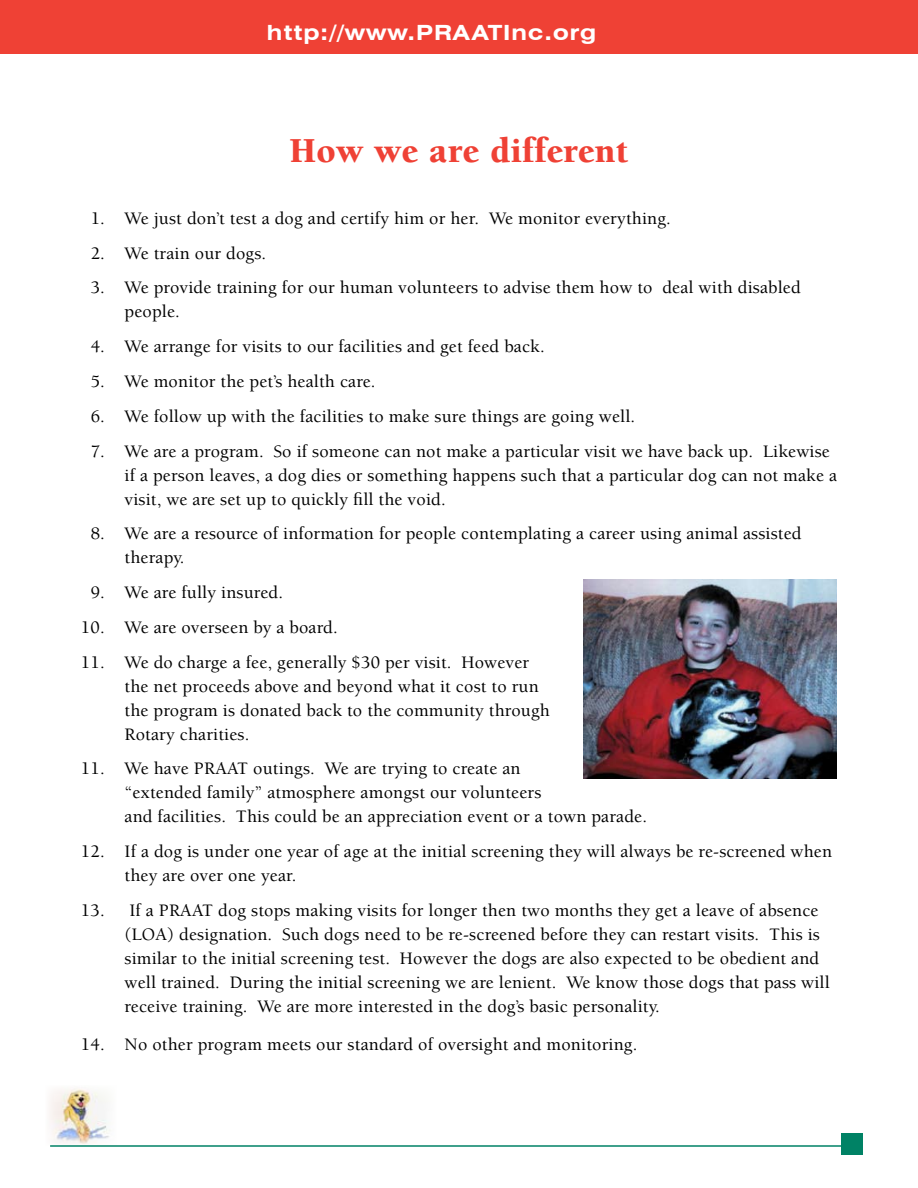
<style>
.page{position:relative;width:918px;height:1188px;background:#fff}
.page>*{position:absolute;margin:0;border:0;box-sizing:border-box;transform-origin:0 0}
.t1{font:900 36px "Berkeley";letter-spacing:.01em;color:#ef4135}
.t2{font:700 expanded 21px "Swiss 721 BT";letter-spacing:.05em;color:#fff}
.t3{font:500 18px/24px "Berkeley";letter-spacing:.01em;color:#000}
</style>
<div class="page">
<img style="left:50px;top:1088px;width:60px;height:56px">
<hr style="left:50px;top:1145px;width:798px;height:2px;background:#008265">
<div style="left:842px;top:1133px;width:21px;height:22px;background:#008265"></div>
<div style="left:0;top:0;width:918px;height:54px;background:#ef4135"></div>
<img style="left:583px;top:579px;width:254px;height:200px">
<p class="t2" style="left:267px;top:20px;width:331px">http://www.praati nc.org</p>
<h1 class="t1" style="left:289px;top:132px;width:341px">How we are different</h1>
<p class="t3" style="left:91px;top:207px;width:582px">1. We just don’t test a dog and certify him or her. We monitor everything.</p>
<p class="t3" style="left:91px;top:241px;width:177px">2. We train our dogs.</p>
<p class="t3" style="left:125px;top:276px;width:678px;text-indent:-34px">3. We provide training for our human volunteers to advise them how to deal with disabled people.</p>
<p class="t3" style="left:91px;top:335px;width:456px">4. We arrange for visits to our facilities and get feed back.</p>
<p class="t3" style="left:91px;top:370px;width:286px">5. We monitor the pet’s health care.</p>
<p class="t3" style="left:91px;top:404px;width:546px">6. We follow up with the facilities to make sure things are going well.</p>
<p class="t3" style="left:125px;top:439px;width:714px;text-indent:-34px">7. We are a program. So if someone can not make a particular visit we have back up. Likewise if a person leaves, a dog dies or something happens such that a particular dog can not make a visit, we are set up to quickly fill the void.</p>
<p class="t3" style="left:125px;top:522px;width:679px;text-indent:-34px">8. We are a resource of information for people contemplating a career using animal assisted therapy.</p>
<p class="t3" style="left:91px;top:581px;width:194px">9. We are fully insured.</p>
<p class="t3" style="left:81px;top:616px;width:258px">10. We are overseen by a board.</p>
<p class="t3" style="left:125px;top:650px;width:427px;text-indent:-44px">11. We do charge a fee, generally $30 per visit. However the net proceeds above and beyond what it cost to run the program is donated back to the community through Rotary charities.</p>
<p class="t3" style="left:125px;top:757px;width:524px;text-indent:-44px">11. We have PRAAT outings. We are trying to create an<br>“extended family” atmosphere amongst our volunteers<br>and facilities. This could be an appreciation event or a town parade.</p>
<p class="t3" style="left:125px;top:840px;width:709px;text-indent:-44px">12. If a dog is under one year of age at the initial screening they will always be re-screened when they are over one year.</p>
<p class="t3" style="left:125px;top:899px;width:707px;text-indent:-44px">13. If a PRAAT dog stops making visits for longer then two months they get a leave of absence (LOA) designation. Such dogs need to be re-screened before they can restart visits. This is similar to the initial screening test. However the dogs are also expected to be obedient and well trained. During the initial screening we are lenient. We know those dogs that pass will receive training. We are more interested in the dog’s basic personality.</p>
<p class="t3" style="left:81px;top:1033px;width:558px">14. No other program meets our standard of oversight and monitoring.</p>
</div>
